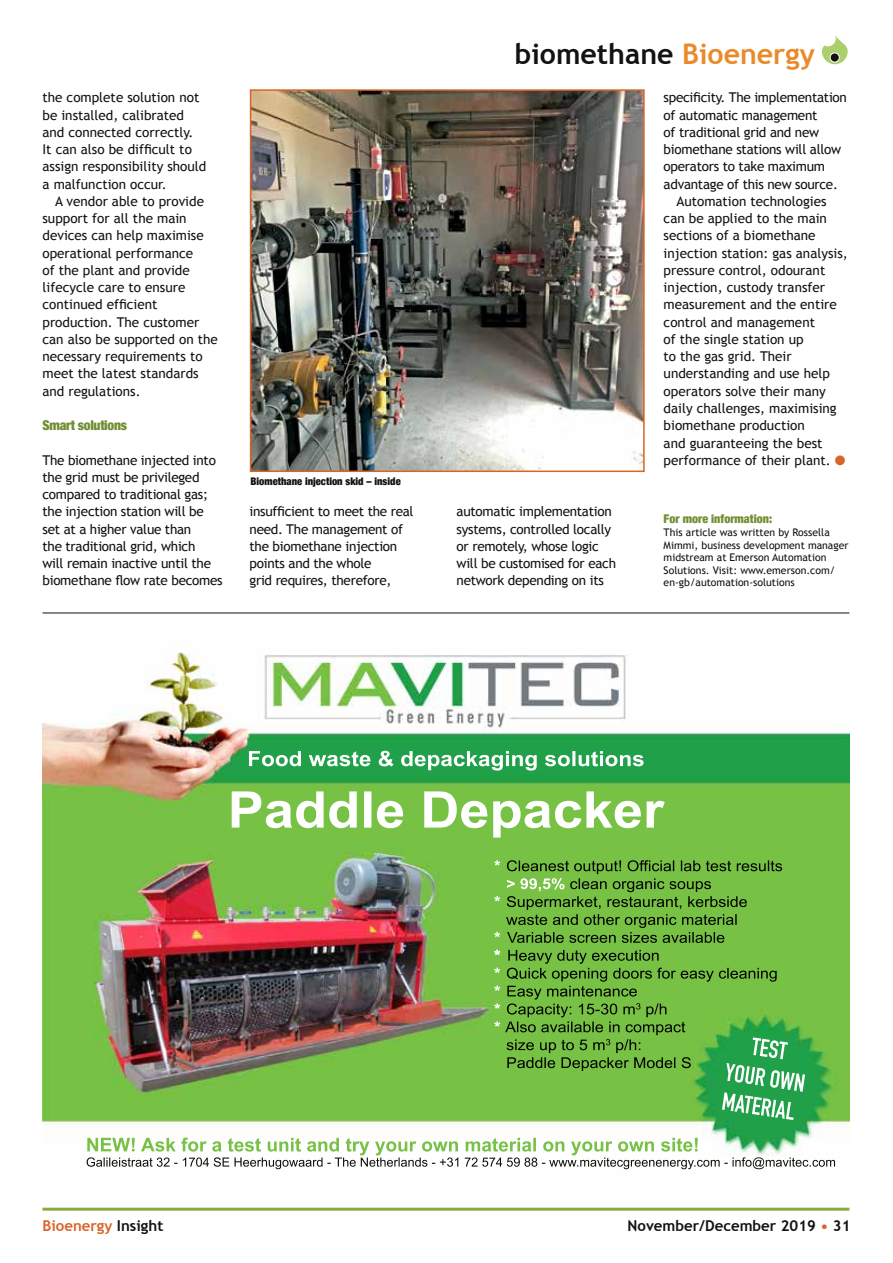
<style>
.page{position:relative;width:893px;height:1263px;background:#fff}
.page>*{position:absolute;margin:0;border:0;box-sizing:border-box;transform-origin:0 0}
.t1{font:700 28.5px "Trebuchet MS";color:#121212}
.t2{font:700 15px "Trebuchet MS";color:#121212}
.t3{font:700 15px "Trebuchet MS";color:#da6327}
.t4{font:13.5px/17.2px "Trebuchet MS";color:#121212}
.t5{font:13.5px/17.2px "Trebuchet MS";letter-spacing:-.02em;color:#121212}
.t6{font:900 condensed 13.5px "Helvetica Neue";letter-spacing:-.02em;color:#738e34}
.t7{font:900 condensed 12px "Helvetica Neue";color:#738e34}
.t8{font:10.5px/12.6px "Trebuchet MS";color:#121212}
.t9{font:900 condensed 10.5px "Helvetica Neue";color:#121212}
.s1{color:#ea8b2b}
.s2{color:#da6327}
.s3{color:#121212}
</style>
<div class="page">
<svg style="left:822px;top:35px;width:26px;height:29px"></svg>
<div style="left:830px;top:53px;width:9px;height:9px;background:#121212;border-radius:50%"></div>
<div style="left:830px;top:52px;width:10px;height:11px;border:1px solid #fff;border-radius:50%"></div>
<hr style="left:43px;top:1208px;width:806px;height:3px;background:#8da93f">
<img style="left:43px;top:652px;width:806px;height:518px">
<hr style="left:43px;top:613px;width:806px;height:1px;background:#121212">
<img style="left:253px;top:92px;width:389px;height:377px">
<div style="left:250px;top:89px;width:395px;height:383px;border:2px solid #da6327"></div>
<p class="t4" style="left:43px;top:89px;width:165px">the complete solution not be installed, calibrated and connected correctly.<br>It can also be difficult to assign responsibility should a malfunction occur.</p>
<p class="t4" style="left:43px;top:193px;width:177px;text-indent:13px">A vendor able to provide support for all the main devices can help maximise operational performance<br>of the plant and provide lifecycle care to ensure continued efficient production. The customer can also be supported on the necessary requirements to meet the latest standards and regulations.</p>
<p class="t6" style="left:43px;top:414px;width:86px">Smart solutions</p>
<p class="t5" style="left:43px;top:451px;width:182px">The biomethane injected into the grid must be privileged compared to traditional gas; the injection station will be set at a higher value than<br>the traditional grid, which<br>will remain inactive until the biomethane flow rate becomes</p>
<h1 class="t1" style="left:515px;top:36px;width:302px">biomethane <span class="s1">Bioenergy</span></h1>
<p class="t9" style="left:251px;top:473px;width:152px">Biomethane injection skid – inside</p>
<p class="t5" style="left:250px;top:503px;width:166px">insufficient to meet the real need. The management of the biomethane injection points and the whole<br>grid requires, therefore,</p>
<p class="t5" style="left:457px;top:503px;width:161px">automatic implementation systems, controlled locally or remotely, whose logic will be customised for each network depending on its</p>
<p class="t5" style="left:664px;top:89px;width:185px">specificity. The implementation</p>
<p class="t5" style="left:664px;top:106px;width:155px">of automatic management</p>
<p class="t5" style="left:664px;top:124px;width:157px">of traditional grid and new</p>
<p class="t5" style="left:664px;top:141px;width:179px">biomethane stations will allow</p>
<p class="t5" style="left:664px;top:158px;width:163px">operators to take maximum</p>
<p class="t5" style="left:664px;top:175px;width:176px">advantage of this new source.</p>
<p class="t4" style="left:676px;top:193px;width:152px">Automation technologies</p>
<p class="t4" style="left:664px;top:210px;width:165px">can be applied to the main</p>
<p class="t4" style="left:664px;top:227px;width:154px">sections of a biomethane</p>
<p class="t4" style="left:664px;top:244px;width:186px">injection station: gas analysis,</p>
<p class="t4" style="left:664px;top:262px;width:163px">pressure control, odourant</p>
<p class="t4" style="left:664px;top:279px;width:163px">injection, custody transfer</p>
<p class="t4" style="left:664px;top:296px;width:175px">measurement and the entire</p>
<p class="t4" style="left:664px;top:313px;width:153px">control and management</p>
<p class="t4" style="left:664px;top:331px;width:141px">of the single station up</p>
<p class="t4" style="left:664px;top:348px;width:130px">to the gas grid. Their</p>
<p class="t4" style="left:664px;top:365px;width:168px">understanding and use help</p>
<p class="t4" style="left:664px;top:382px;width:164px">operators solve their many</p>
<p class="t4" style="left:664px;top:400px;width:175px">daily challenges, maximising</p>
<p class="t4" style="left:664px;top:417px;width:143px">biomethane production</p>
<p class="t4" style="left:664px;top:434px;width:160px">and guaranteeing the best</p>
<p class="t4" style="left:664px;top:451px;width:183px">performance of their plant. <span class="s2">●</span></p>
<p class="t7" style="left:664px;top:509px;width:110px">For more information:</p>
<p class="t8" style="left:664px;top:526px;width:186px">This article was written by Rossella Mimmi, business development manager midstream at Emerson Automation Solutions. Visit: www.emerson.com/ en-gb/automation-solutions</p>
<p class="t3" style="left:43px;top:1216px;width:122px">Bioenergy <span class="s3">Insight</span></p>
<p class="t2" style="left:628px;top:1216px;width:224px">November/December 2019 <span class="s2">•</span> 31</p>
</div>
